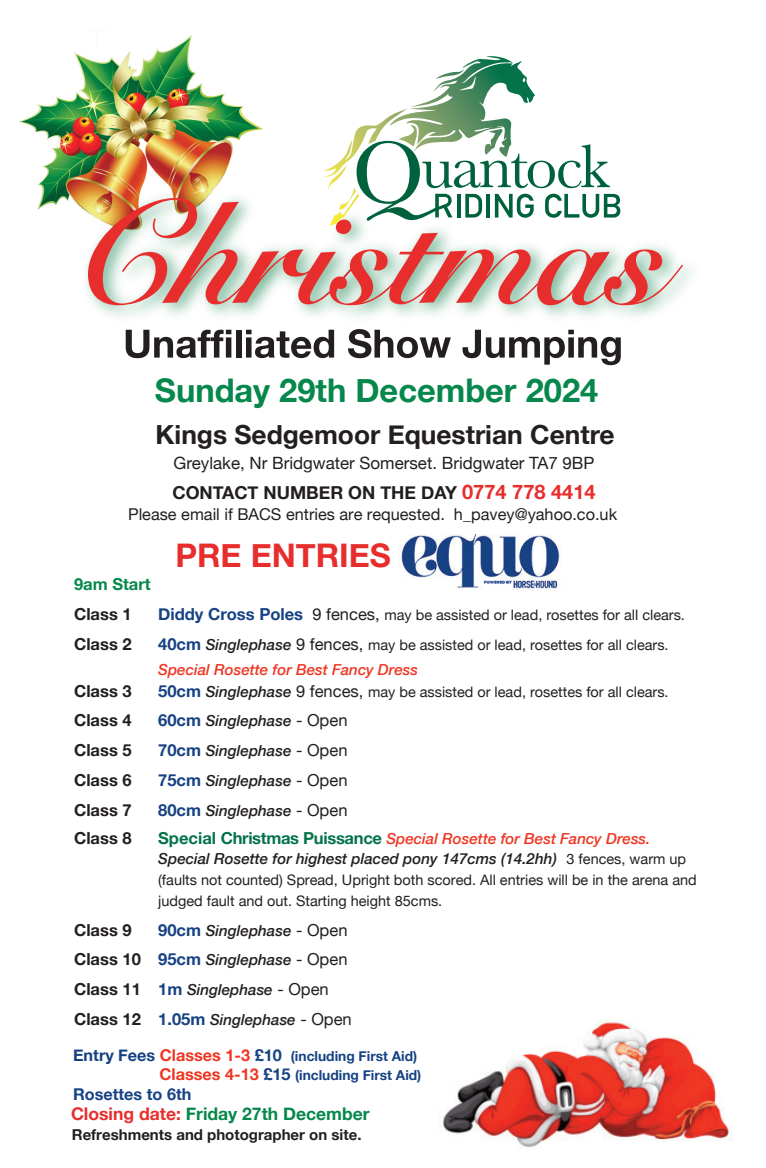
<style>
.page{position:relative;width:766px;height:1168px;background:#fff}
.page>*{position:absolute;margin:0;border:0;box-sizing:border-box;transform-origin:0 0}
.t1{font:700 32.62px "Helvetica Neue";color:#06874b}
.t2{font:700 32.5px "Helvetica Neue";color:#e82e2d}
.t3{font:700 26.38px "Helvetica Neue";color:#231f20}
.t4{font:700 17.88px "Helvetica Neue";color:#231f20}
.t5{font:700 17.5px "Helvetica Neue";color:#06874b}
.t6{font:16.88px "Helvetica Neue";color:#231f20}
.t7{font:700 16.5px "Helvetica Neue";color:#231f20}
.t8{font:700 16.5px "Helvetica Neue";color:#06874b}
.t9{font:16.25px "Helvetica Neue";color:#231f20}
.t10{font:700 16.25px "Helvetica Neue";color:#164284}
.t11{font:italic 500 15.12px/29.8px "Helvetica Neue";color:#231f20}
.t12{font:italic 500 15.12px "Helvetica Neue";color:#ef3623}
.t13{font:700 15px "Helvetica Neue";color:#231f20}
.t14{font:14.5px/20.6px "Helvetica Neue";color:#231f20}
.t15{font:700 13.75px/19.5px "Helvetica Neue";color:#164284}
.s1{font-size:20px;color:#e82e2d}
.s2{font-weight:700;font-size:16.5px;color:#164284}
.s3{font-size:16.5px}
.s4{font-weight:500;font-style:italic;font-size:15.12px}
.s5{font-weight:700;font-style:normal;font-size:16.5px;color:#164284}
.s6{font-weight:400;font-style:normal;font-size:16.5px}
.s7{font-weight:700;font-style:normal;font-size:16.5px;color:#05734a}
.s8{color:#ef3623}
.s9{font-weight:400;font-style:normal;font-size:14.5px}
.s10{font-weight:700;font-style:normal;font-size:16.5px}
.s11{font-size:16.25px}
.s12{font-size:16.25px;color:#ef3623}
.s13{color:#e82e2d}
</style>
<div class="page">
<img style="left:443px;top:1021px;width:289px;height:127px">
<img style="left:20px;top:35px;width:172px;height:175px">
<img style="left:75px;top:182px;width:74px;height:135px">
<img style="left:316px;top:305px;width:60px;height:15px">
<img style="left:524px;top:305px;width:66px;height:15px">
<svg style="left:126px;top:330px;width:105px;height:28px"></svg>
<div style="left:236px;top:330px;width:5px;height:27px;background:#231f20"></div>
<svg style="left:246px;top:330px;width:88px;height:28px"></svg>
<svg style="left:348px;top:329px;width:103px;height:29px"></svg>
<svg style="left:462px;top:330px;width:158px;height:35px"></svg>
<img style="left:88px;top:56px;width:595px;height:249px">
<img style="left:400px;top:534px;width:160px;height:56px">
<h1 class="t1" style="left:155px;top:365px;width:445px">Sunday 29th December 2024</h1>
<h3 class="t3" style="left:155px;top:414px;width:460px">Kings Sedgemoor Equestrian Centre</h3>
<p class="t6" style="left:173px;top:451px;width:422px">Greylake, Nr Bridgwater Somerset. Bridgwater TA7 9BP</p>
<p class="t4" style="left:172px;top:479px;width:424px">CONTACT NUMBER ON THE DAY <span class="s1">0774 778 4414</span></p>
<p class="t9" style="left:128px;top:502px;width:490px">Please email if BACS entries are requested. h_pavey@yahoo.co.uk</p>
<h2 class="t2" style="left:175px;top:530px;width:217px">PRE ENTRIES</h2>
<p class="t8" style="left:74px;top:571px;width:78px">9am Start</p>
<p class="t7" style="left:74px;top:601px;width:59px">Class 1</p>
<p class="t14" style="left:158px;top:605px;width:528px"><span class="s2">Diddy Cross Poles</span> <span class="s3">9 fences,</span> may be assisted or lead, rosettes for all clears.</p>
<p class="t7" style="left:74px;top:631px;width:59px">Class 2</p>
<p class="t14" style="left:158px;top:635px;width:512px"><span class="s2">40cm</span> <span class="s4">Singlephase</span> <span class="s3">9 fences,</span> may be assisted or lead, rosettes for all clears.</p>
<p class="t12" style="left:158px;top:656px;width:261px">Special Rosette for Best Fancy Dress</p>
<p class="t7" style="left:74px;top:677px;width:59px">Class 3</p>
<p class="t14" style="left:158px;top:682px;width:512px"><span class="s2">50cm</span> <span class="s4">Singlephase</span> <span class="s3">9 fences,</span> may be assisted or lead, rosettes for all clears.</p>
<p class="t7" style="left:74px;top:707px;width:59px">Class 4</p>
<p class="t11" style="left:158px;top:705px;width:191px"><span class="s5">60cm</span> Singlephase <span class="s6">- Open</span></p>
<p class="t7" style="left:74px;top:737px;width:59px">Class 5</p>
<p class="t11" style="left:158px;top:734px;width:191px"><span class="s5">70cm</span> Singlephase <span class="s6">- Open</span></p>
<p class="t7" style="left:74px;top:767px;width:59px">Class 6</p>
<p class="t11" style="left:158px;top:764px;width:191px"><span class="s5">75cm</span> Singlephase <span class="s6">- Open</span></p>
<p class="t7" style="left:74px;top:796px;width:59px">Class 7</p>
<p class="t11" style="left:158px;top:794px;width:191px"><span class="s5">80cm</span> Singlephase <span class="s6">- Open</span></p>
<p class="t7" style="left:74px;top:824px;width:59px">Class 8</p>
<p class="t11" style="left:158px;top:827px;width:529px;line-height:20.6px"><span class="s7">Special Christmas Puissance</span> <span class="s8">Special Rosette for Best Fancy Dress.<br></span>Special Rosette for highest placed pony 147cms (14.2hh) <span class="s9">3 fences, warm up</span></p>
<p class="t14" style="left:158px;top:870px;width:540px">(faults not counted) Spread, Upright both scored. All entries will be in the arena and judged fault and out. Starting height 85cms.</p>
<p class="t7" style="left:74px;top:916px;width:59px">Class 9</p>
<p class="t11" style="left:74px;top:914px;width:279px;text-indent:84px"><span class="s5">90cm</span> Singlephase <span class="s6">- Open<br></span><span class="s10">Class 10</span> <span class="s5">95cm</span> Singlephase <span class="s6">- Open<br></span><span class="s10">Class 11</span> <span class="s5">1m</span> Singlephase <span class="s6">- Open<br></span><span class="s10">Class 12</span> <span class="s5">1.05m</span> Singlephase <span class="s6">- Open</span></p>
<p class="t15" style="left:159px;top:1046px;width:263px;text-indent:-86px"><span class="s11">Entry Fees</span> <span class="s12">Classes 1-3</span> <span class="s11">£10</span> (including First Aid)<br><span class="s12">Classes 4-13</span> <span class="s11">£15</span> (including First Aid)</p>
<p class="t10" style="left:73px;top:1081px;width:120px">Rosettes to 6th</p>
<p class="t5" style="left:71px;top:1099px;width:300px"><span class="s13">Closing date:</span> Friday 27th December</p>
<p class="t13" style="left:72px;top:1122px;width:291px">Refreshments and photographer on site.</p>
</div>
